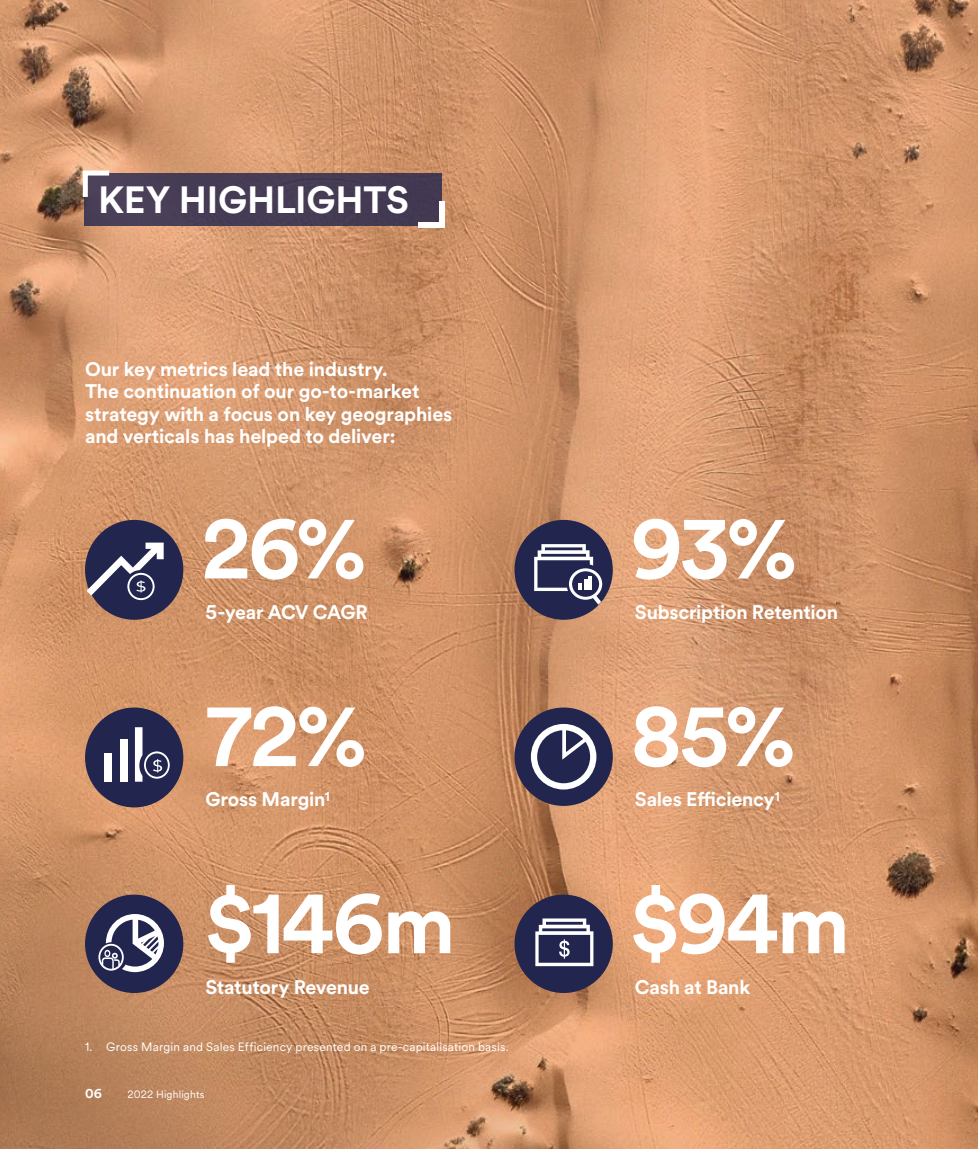
<style>
.page{position:relative;width:978px;height:1149px;background:#fff}
.page>*{position:absolute;margin:0;border:0;box-sizing:border-box;transform-origin:0 0}
.t1{font:700 82.5px "Nearmap Circular";letter-spacing:-.03em;color:#fff}
.t2{font:700 37.5px "Nearmap Circular";letter-spacing:-.005em;color:#fff}
.t3{font:700 19.5px/22.5px "Nearmap Circular";letter-spacing:-.01em;color:#fff}
.t4{font:700 12.75px "Nearmap Circular";color:#fff}
.t5{font:12px "Nearmap Circular";letter-spacing:.015em;color:#fff}
.t6{font:10.5px "Nearmap Circular";letter-spacing:.015em;color:#fff}
</style>
<div class="page">
<img style="left:0;top:0;width:978px;height:580px">
<svg style="left:0;top:580px;width:978px;height:568px;background:#cf9267"></svg>
<div style="left:85px;top:173px;width:357px;height:53px;background:#463c54"></div>
<div style="left:439px;top:201px;width:6px;height:27px;background:#fff"></div>
<div style="left:418px;top:223px;width:27px;height:5px;background:#fff"></div>
<div style="left:514px;top:894px;width:99px;height:98px;background:#22254e;border-radius:50%"></div>
<svg style="left:535px;top:918px;width:58px;height:47px"></svg>
<div style="left:85px;top:894px;width:98px;height:98px;background:#22254e;border-radius:50%"></div>
<svg style="left:98px;top:914px;width:66px;height:57px"></svg>
<svg style="left:80px;top:168px;width:34px;height:34px"></svg>
<div style="left:85px;top:707px;width:98px;height:100px;background:#22254e;border-radius:50%"></div>
<div style="left:120px;top:739px;width:7px;height:42px;background:#fff"></div>
<div style="left:105px;top:752px;width:7px;height:29px;background:#fff"></div>
<svg style="left:135px;top:727px;width:35px;height:54px"></svg>
<div style="left:514px;top:707px;width:99px;height:98px;background:#22254e;border-radius:50%"></div>
<svg style="left:531px;top:723px;width:65px;height:66px"></svg>
<div style="left:85px;top:519px;width:98px;height:100px;background:#22254e;border-radius:50%"></div>
<svg style="left:87px;top:542px;width:77px;height:58px"></svg>
<div style="left:514px;top:519px;width:99px;height:100px;background:#22254e;border-radius:50%"></div>
<svg style="left:534px;top:544px;width:68px;height:60px"></svg>
<h2 class="t2" style="left:98px;top:174px;width:312px">KEY HIGHLIGHTS</h2>
<p class="t3" style="left:85px;top:356px;width:369px">Our key metrics lead the industry.<br>The continuation of our go‑to‑market strategy with a focus on key geographies and verticals has helped to deliver:</p>
<h1 class="t1" style="left:201px;top:492px;width:166px">26%</h1>
<p class="t3" style="left:206px;top:599px;width:164px">5‑year ACV CAGR</p>
<h1 class="t1" style="left:206px;top:680px;width:162px">72%</h1>
<p class="t3" style="left:206px;top:787px;width:126px">Gross Margin<sup>1</sup></p>
<h1 class="t1" style="left:206px;top:867px;width:251px">$146m</h1>
<p class="t3" style="left:206px;top:975px;width:166px">Statutory Revenue</p>
<p class="t5" style="left:85px;top:1038px;width:425px">1. Gross Margin and Sales Efficiency presented on a pre-capitalisation basis.</p>
<p class="t4" style="left:85px;top:1084px;width:18px">06</p>
<p class="t6" style="left:128px;top:1086px;width:79px">2022 Highlights</p>
<h1 class="t1" style="left:631px;top:492px;width:167px">93%</h1>
<p class="t3" style="left:635px;top:599px;width:205px">Subscription Retention</p>
<h1 class="t1" style="left:631px;top:680px;width:166px">85%</h1>
<p class="t3" style="left:635px;top:787px;width:146px">Sales Efficiency<sup>1</sup></p>
<h1 class="t1" style="left:631px;top:867px;width:221px">$94m</h1>
<p class="t3" style="left:635px;top:974px;width:117px">Cash at Bank</p>
</div>
